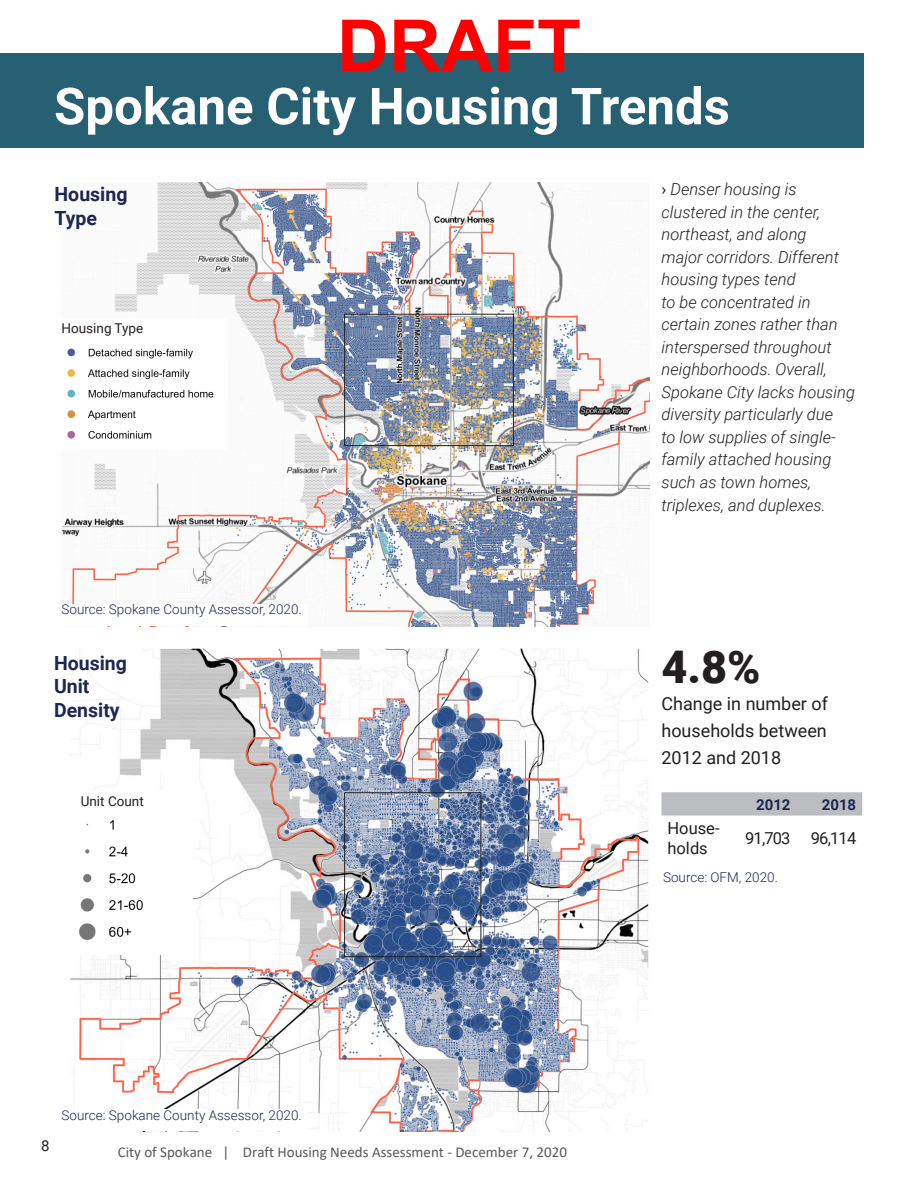
<style>
.page{position:relative;width:918px;height:1188px;background:#fff}
.page>*{position:absolute;margin:0;border:0;box-sizing:border-box;transform-origin:0 0}
.t1{font:700 72px "Arial";color:#f00}
.Heading_Title{font:700 51px "Roboto";color:#fff}
.Large_Number_Call_Ou{font:900 45px "Roboto";color:#231f20}
.Document_Header{font:700 19.5px/23.4px "Roboto";color:#1e2652}
.Large_Number_Call_Ou-2{font:18px/27px "Roboto";color:#231f20;text-align:justify}
.Large_Number_Call_Ou-3{font:italic 300 16.5px/22.5px "Roboto";color:#231f20}
.t2{font:16.5px/19.8px "Roboto";color:#231f20}
.t3{font:15px "Calibri";color:#57585a}
.t4{font:700 15px "Roboto";color:#1e2652}
.t5{font:15px "Roboto";color:#231f20}
.Document_Header-2{font:300 13.5px "Roboto";color:#1e2652}
.Document_Header-3{font:13.5px "Roboto";color:#231f20}
.s1{font-weight:400;font-style:normal}
</style>
<div class="page">
<div style="left:0;top:53px;width:864px;height:95px;background:#276073"></div>
<img style="left:70px;top:649px;width:579px;height:482px">
<img style="left:62px;top:182px;width:588px;height:445px">
<img style="left:62px;top:340px;width:165px;height:109px">
<div style="left:62px;top:318px;width:165px;height:22px;background:#fff"></div>
<div style="left:62px;top:604px;width:246px;height:22px;background:#fff"></div>
<img style="left:70px;top:819px;width:123px;height:135px">
<div style="left:68px;top:790px;width:137px;height:29px;background:#fff"></div>
<div style="left:344px;top:314px;width:170px;height:132px;border:1px solid #231f20"></div>
<div style="left:344px;top:793px;width:137px;height:164px;border:1px solid #231f20"></div>
<svg style="left:662px;top:792px;width:200px;height:24px;background:#bebfc1"></svg>
<div style="left:62px;top:1109px;width:246px;height:22px;background:#fff"></div>
<h1 class="t1" style="left:337px;top:-5px;width:245px">DRAFT</h1>
<p class="Heading_Title" style="left:54px;top:70px;width:677px">Spokane City Housing Trends</p>
<p class="Document_Header" style="left:55px;top:182px;width:74px">Housing<br>Type</p>
<p class="Document_Header-3" style="left:62px;top:319px;width:83px">Housing Type</p>
<p class="Document_Header-2" style="left:62px;top:600px;width:242px">Source: Spokane County Assessor, 2020.</p>
<p class="Document_Header" style="left:54px;top:651px;width:74px">Housing<br>Unit</p>
<p class="Document_Header" style="left:54px;top:697px;width:67px">Density</p>
<p class="Document_Header-3" style="left:81px;top:791px;width:65px">Unit Count</p>
<p class="t5" style="left:41px;top:1135px;width:10px">8</p>
<p class="Document_Header-2" style="left:62px;top:1105px;width:242px">Source: Spokane County Assessor, 2020.</p>
<p class="t3" style="left:118px;top:1142px;width:451px">City of Spokane | Draft Housing Needs Assessment - December 7, 2020</p>
<p class="Large_Number_Call_Ou-3" style="left:662px;top:178px;width:195px"><span class="s1">›</span> Denser housing is clustered in the center, northeast, and along<br>major corridors. Different housing types tend<br>to be concentrated in certain zones rather than interspersed throughout neighborhoods. Overall,<br>Spokane City lacks housing diversity particularly due<br>to low supplies of single&shy;family attached housing such as town homes, triplexes, and duplexes.</p>
<p class="Large_Number_Call_Ou" style="left:661px;top:635px;width:101px">4.8%</p>
<p class="Large_Number_Call_Ou-2" style="left:661px;top:689px;width:168px">Change in number of households between 2012 and 2018</p>
<p class="t4" style="left:756px;top:794px;width:36px">2012</p>
<p class="t4" style="left:822px;top:794px;width:36px">2018</p>
<p class="t2" style="left:668px;top:818px;width:54px">House&shy;holds</p>
<p class="t2" style="left:745px;top:827px;width:47px">91,703</p>
<p class="t2" style="left:811px;top:827px;width:47px">96,114</p>
<p class="Document_Header-2" style="left:663px;top:868px;width:116px">Source: OFM, 2020.</p>
</div>
